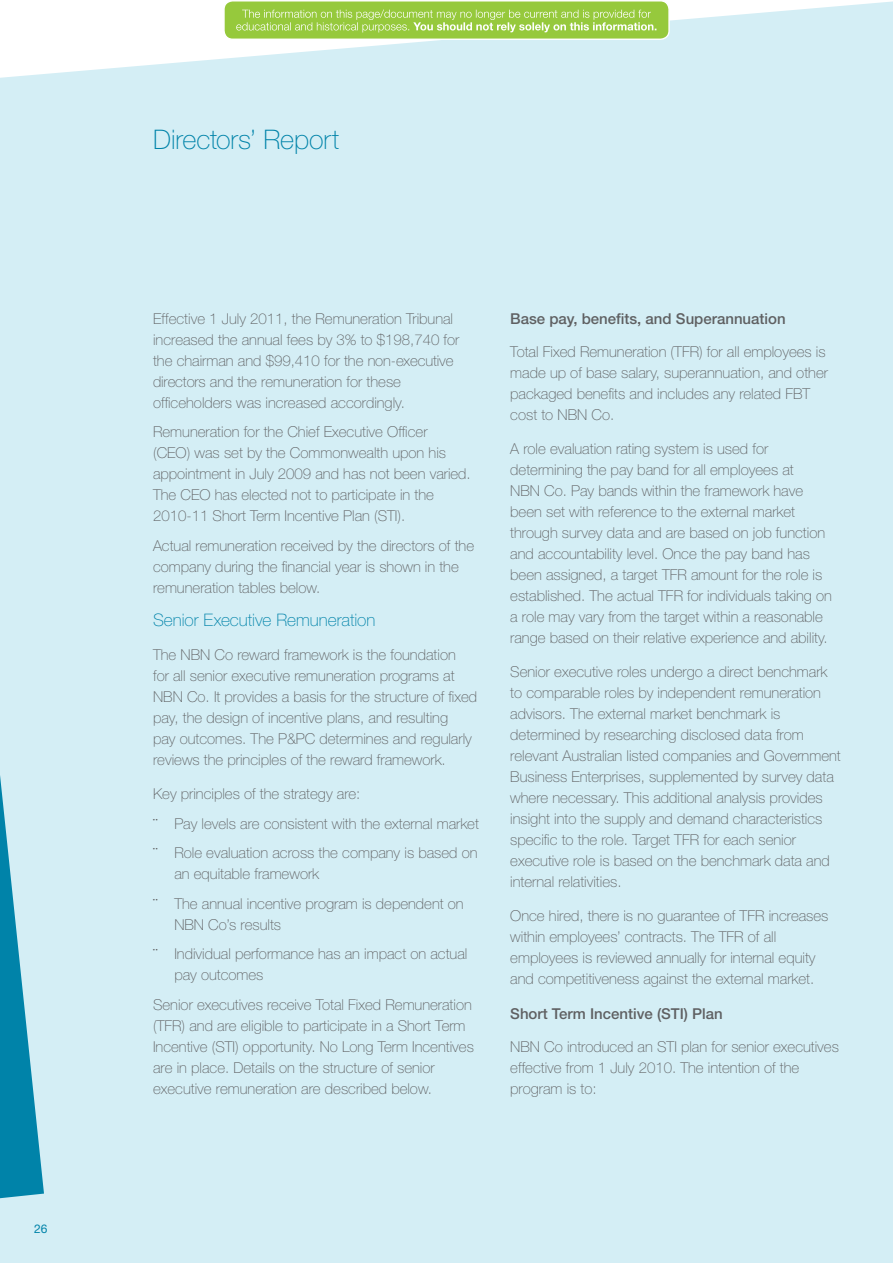
<style>
.page{position:relative;width:893px;height:1263px;background:#fff}
.page>*{position:absolute;margin:0;border:0;box-sizing:border-box;transform-origin:0 0}
.t1{font:100 27px "Helvetica Neue";color:#0083a9}
.t2{font:100 17.25px "Helvetica Neue";color:#0083a9}
.t3{font:100 15px/21px "Helvetica Neue";color:#5f6062}
.t4{font:500 15px "Helvetica Neue";color:#5f6062}
.t5{font:12px "Helvetica Neue";color:#0083a9}
</style>
<div class="page">
<div style="left:0;top:1px;width:893px;height:1262px;background:#d4eef5"></div>
<svg style="left:0;top:775px;width:44px;height:423px;background:#62b4cc"></svg>
<div style="left:224px;top:1px;width:445px;height:38px;background:#96c93c;border-radius:9px"></div>
<div style="left:223px;top:0;width:447px;height:40px;border:1px solid #fff;border-radius:9px"></div>
<svg style="left:236px;top:9px;width:420px;height:23px"></svg>
<p class="t5" style="left:34px;top:1222px;width:15px">26</p>
<h1 class="t1" style="left:153px;top:124px;width:188px">Directors’ Report</h1>
<p class="t3" style="left:153px;top:308px;width:308px">Effective 1 July 2011, the Remuneration Tribunal increased the annual fees by 3% to $198,740 for the chairman and $99,410 for the non-executive directors and the remuneration for these officeholders was increased accordingly.</p>
<p class="t3" style="left:153px;top:421px;width:319px">Remuneration for the Chief Executive Officer<br>(CEO) was set by the Commonwealth upon his appointment in July 2009 and has not been varied.<br>The CEO has elected not to participate in the 2010-11 Short Term Incentive Plan (STI).</p>
<p class="t3" style="left:153px;top:535px;width:323px">Actual remuneration received by the directors of the company during the financial year is shown in the remuneration tables below.</p>
<p class="t2" style="left:153px;top:611px;width:224px">Senior Executive Remuneration</p>
<p class="t3" style="left:153px;top:644px;width:326px">The NBN Co reward framework is the foundation<br>for all senior executive remuneration programs at NBN Co. It provides a basis for the structure of fixed pay, the design of incentive plans, and resulting<br>pay outcomes. The P&amp;PC determines and regularly reviews the principles of the reward framework.</p>
<p class="t3" style="left:174px;top:779px;width:306px;line-height:29.5px;text-indent:-21px">Key principles of the strategy are:<br>Pay levels are consistent with the external market<br>Role evaluation across the company is based on</p>
<p class="t3" style="left:174px;top:859px;width:291px;line-height:29.5px">an equitable framework<br>The annual incentive program is dependent on</p>
<p class="t3" style="left:174px;top:909px;width:295px;line-height:29.5px">NBN Co’s results<br>Individual performance has an impact on actual</p>
<p class="t3" style="left:153px;top:960px;width:320px;line-height:29.5px;text-indent:21px">pay outcomes<br>Senior executives receive Total Fixed Remuneration</p>
<p class="t3" style="left:153px;top:1015px;width:322px">(TFR) and are eligible to participate in a Short Term Incentive (STI) opportunity. No Long Term Incentives are in place. Details on the structure of senior executive remuneration are described below.</p>
<p class="t4" style="left:510px;top:309px;width:277px">Base pay, benefits, and Superannuation</p>
<p class="t3" style="left:510px;top:341px;width:319px">Total Fixed Remuneration (TFR) for all employees is made up of base salary, superannuation, and other packaged benefits and includes any related FBT cost to NBN Co.</p>
<p class="t3" style="left:510px;top:438px;width:323px">A role evaluation rating system is used for determining the pay band for all employees at<br>NBN Co. Pay bands within the framework have been set with reference to the external market through survey data and are based on job function and accountability level. Once the pay band has been assigned, a target TFR amount for the role is established. The actual TFR for individuals taking on a role may vary from the target within a reasonable range based on their relative experience and ability.</p>
<p class="t3" style="left:510px;top:661px;width:332px">Senior executive roles undergo a direct benchmark to comparable roles by independent remuneration advisors. The external market benchmark is determined by researching disclosed data from relevant Australian listed companies and Government Business Enterprises, supplemented by survey data where necessary. This additional analysis provides insight into the supply and demand characteristics specific to the role. Target TFR for each senior executive role is based on the benchmark data and internal relativities.</p>
<p class="t3" style="left:510px;top:905px;width:320px">Once hired, there is no guarantee of TFR increases within employees’ contracts. The TFR of all employees is reviewed annually for internal equity and competitiveness against the external market.</p>
<p class="t4" style="left:510px;top:1004px;width:214px">Short Term Incentive (STI) Plan</p>
<p class="t3" style="left:510px;top:1036px;width:330px">NBN Co introduced an STI plan for senior executives effective from 1 July 2010. The intention of the program is to:</p>
</div>
